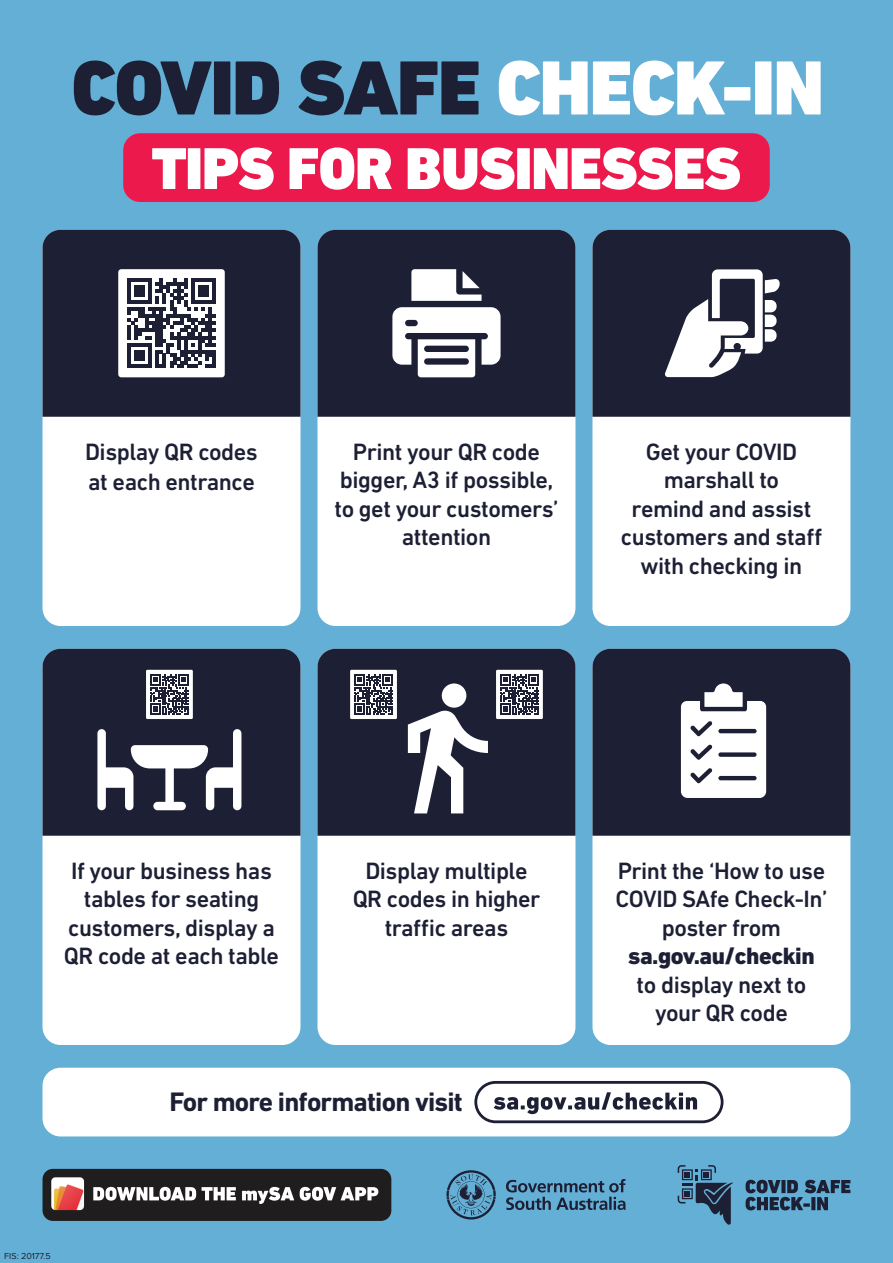
<style>
.page{position:relative;width:893px;height:1263px;background:#64afd5}
.page>*{position:absolute;margin:0;border:0;box-sizing:border-box;transform-origin:0 0}
.t1{font:900 78px "DIN Next LT Pro";letter-spacing:-.02em;color:#1d2035}
.t2{font:900 60px "DIN Next LT Pro";letter-spacing:-.02em;color:#fff}
.t3{font:700 27.15px "DIN Next LT Pro";letter-spacing:-.03em;color:#1d2035}
.t4{font:500 24px/28.5px "DIN Next LT Pro";letter-spacing:-.02em;color:#1d2035;text-align:center}
.t5{font:9px "Proxima Nova";color:#1d2035}
.s1{color:#fff}
.s2{font-weight:800}
</style>
<div class="page">
<div style="left:123px;top:133px;width:647px;height:69px;background:#ec194d;border-radius:17px"></div>
<div style="left:43px;top:230px;width:257px;height:396px;background:#fff;border-radius:18px"></div>
<div style="left:592px;top:230px;width:258px;height:396px;background:#fff;border-radius:18px"></div>
<div style="left:317px;top:230px;width:258px;height:396px;background:#fff;border-radius:18px"></div>
<div style="left:43px;top:649px;width:257px;height:396px;background:#fff;border-radius:18px"></div>
<div style="left:592px;top:649px;width:258px;height:396px;background:#fff;border-radius:18px"></div>
<div style="left:317px;top:649px;width:258px;height:396px;background:#fff;border-radius:18px"></div>
<div style="left:43px;top:1169px;width:348px;height:52px;background:#201d1e;border-radius:10px"></div>
<img style="left:51px;top:1177px;width:33px;height:33px">
<svg style="left:93px;top:1187px;width:103px;height:14px"></svg>
<svg style="left:202px;top:1187px;width:34px;height:13px"></svg>
<svg style="left:242px;top:1187px;width:52px;height:17px"></svg>
<svg style="left:300px;top:1187px;width:78px;height:14px"></svg>
<svg style="left:678px;top:1165px;width:55px;height:60px"></svg>
<svg style="left:746px;top:1180px;width:104px;height:30px"></svg>
<svg style="left:446px;top:1170px;width:50px;height:49px"></svg>
<svg style="left:506px;top:1179px;width:120px;height:31px"></svg>
<div style="left:43px;top:1068px;width:807px;height:68px;background:#fff;border-radius:18px"></div>
<div style="left:43px;top:230px;width:257px;height:187px;background:#1d2035"></div>
<div style="left:118px;top:269px;width:107px;height:108px;background:#fff;border-radius:3px"></div>
<svg style="left:127px;top:279px;width:89px;height:89px"></svg>
<div style="left:317px;top:230px;width:258px;height:187px;background:#1d2035"></div>
<div style="left:592px;top:230px;width:258px;height:187px;background:#1d2035"></div>
<div style="left:43px;top:649px;width:257px;height:187px;background:#1d2035"></div>
<div style="left:317px;top:649px;width:258px;height:187px;background:#1d2035"></div>
<div style="left:592px;top:649px;width:258px;height:187px;background:#1d2035"></div>
<svg style="left:392px;top:307px;width:109px;height:70px"></svg>
<svg style="left:411px;top:269px;width:71px;height:32px"></svg>
<svg style="left:664px;top:269px;width:116px;height:108px"></svg>
<svg style="left:681px;top:683px;width:85px;height:115px"></svg>
<div style="left:442px;top:683px;width:24px;height:25px;background:#fff;border-radius:50%"></div>
<svg style="left:408px;top:711px;width:80px;height:102px"></svg>
<div style="left:496px;top:670px;width:47px;height:49px;background:#fff"></div>
<svg style="left:500px;top:674px;width:39px;height:41px"></svg>
<div style="left:350px;top:670px;width:47px;height:49px;background:#fff"></div>
<svg style="left:354px;top:674px;width:39px;height:41px"></svg>
<div style="left:146px;top:670px;width:47px;height:49px;background:#fff"></div>
<svg style="left:150px;top:674px;width:39px;height:41px"></svg>
<svg style="left:97px;top:729px;width:144px;height:81px"></svg>
<svg style="left:474px;top:1081px;width:249px;height:42px"></svg>
<p class="t1" style="left:71px;top:41px;width:754px">COVID SAFE <span class="s1">CHECK-IN</span></p>
<p class="t2" style="left:152px;top:133px;width:591px">TIPS FOR BUSINESSES</p>
<p class="t4" style="left:85px;top:436px;width:174px;line-height:30px;text-align:left">Display QR codes at each entrance</p>
<p class="t4" style="left:334px;top:437px;width:226px">Print your QR code bigger, A3 if possible, to get your customers’ attention</p>
<p class="t4" style="left:621px;top:437px;width:203px">Get your COVID marshall to<br>remind and assist customers and staff with checking in</p>
<p class="t4" style="left:64px;top:856px;width:217px">If your business has tables for seating customers, display a<br>QR code at each table</p>
<p class="t4" style="left:353px;top:856px;width:189px">Display multiple<br>QR codes in higher traffic areas</p>
<p class="t4" style="left:615px;top:856px;width:213px">Print the ‘How to use<br>COVID SAfe Check-In’ poster from <span class="s2">sa.gov.au/checkin </span>to display next to your QR code</p>
<p class="t3" style="left:169px;top:1085px;width:295px">For more information visit</p>
<p class="t5" style="left:4px;top:1249px;width:48px">FIS: 20177.5</p>
</div>
